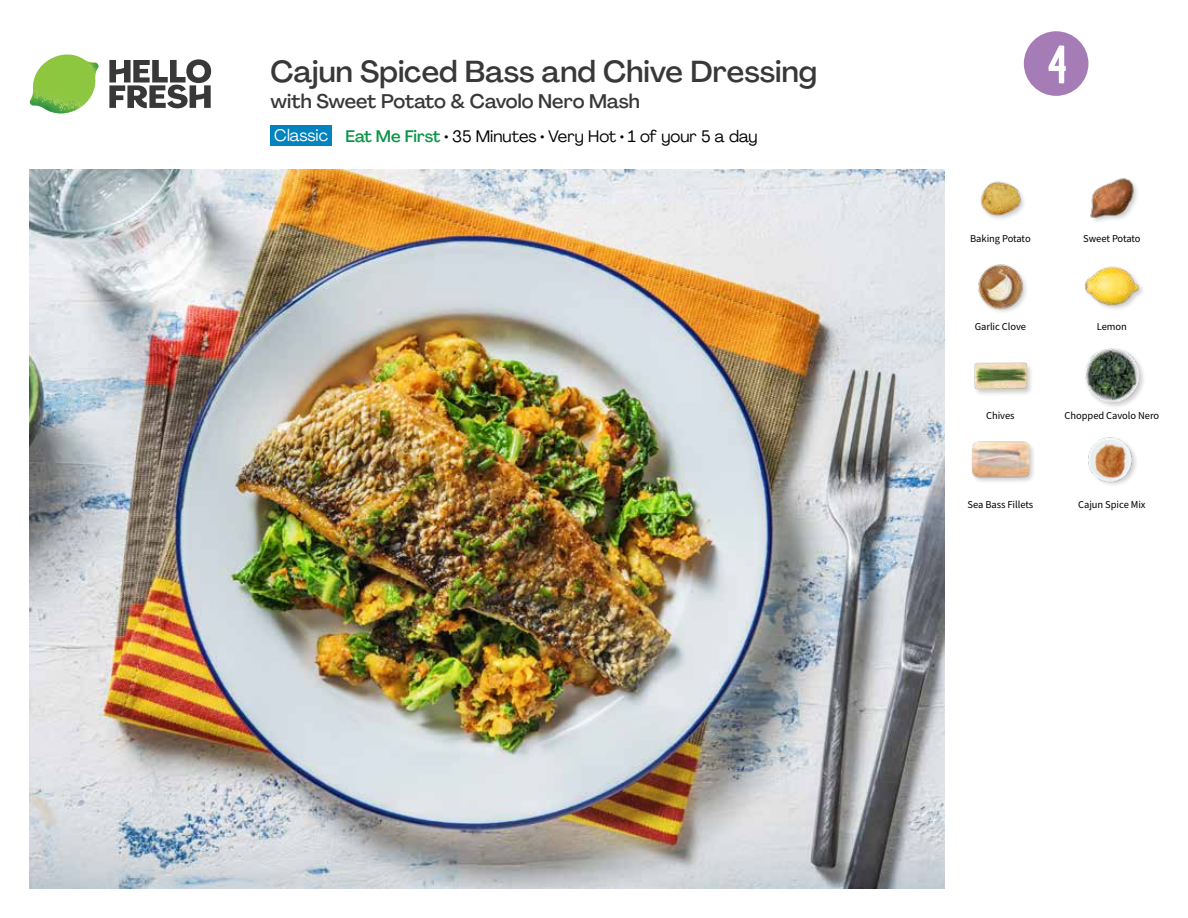
<style>
.page{position:relative;width:1188px;height:918px;background:#fff}
.page>*{position:absolute;margin:0;border:0;box-sizing:border-box;transform-origin:0 0}
.t1{font:54px "Kapra";color:#fff}
.t2{font:500 30px "Agrandir";color:#383839}
.t3{font:500 19.5px "Agrandir";color:#383839}
.t4{font:16.5px "Agrandir";color:#000}
.t5{font:16.5px "Agrandir";color:#fff}
.t6{font:10.5px "Source Sans Pro";letter-spacing:-.005em;color:#000}
.s1{font-weight:500;color:#0b9446}
</style>
<div class="page">
<svg style="left:109px;top:59px;width:102px;height:49px"></svg>
<img style="left:30px;top:55px;width:69px;height:59px">
<img style="left:30px;top:170px;width:915px;height:718px">
<div style="left:271px;top:126px;width:61px;height:20px;background:#0083be"></div>
<div style="left:973px;top:361px;width:61px;height:35px;background:#000;opacity:.2"></div>
<img style="left:973px;top:361px;width:55px;height:35px">
<img style="left:1088px;top:437px;width:48px;height:48px">
<div style="left:1084px;top:347px;width:62px;height:62px;background:#000;opacity:.2"></div>
<img style="left:1086px;top:348px;width:52px;height:53px">
<div style="left:971px;top:440px;width:65px;height:44px;background:#000;opacity:.2"></div>
<img style="left:972px;top:440px;width:57px;height:44px">
<img style="left:980px;top:181px;width:44px;height:38px">
<img style="left:978px;top:264px;width:48px;height:48px">
<img style="left:1084px;top:266px;width:57px;height:43px">
<img style="left:1090px;top:178px;width:47px;height:44px">
<svg style="left:1023px;top:31px;width:66px;height:65px"></svg>
<h2 class="t2" style="left:271px;top:53px;width:548px">Cajun Spiced Bass and Chive Dressing</h2>
<h3 class="t3" style="left:271px;top:89px;width:371px">with Sweet Potato &amp; Cavolo Nero Mash</h3>
<h3 class="t5" style="left:274px;top:125px;width:55px">Classic</h3>
<h3 class="t4" style="left:345px;top:126px;width:414px"><span class="s1">Eat Me First</span> • 35 Minutes • Very Hot • 1 of your 5 a day</h3>
<h1 class="t1" style="left:1048px;top:34px;width:21px">4</h1>
<p class="t6" style="left:970px;top:231px;width:62px">Baking Potato</p>
<p class="t6" style="left:1083px;top:231px;width:59px">Sweet Potato</p>
<p class="t6" style="left:975px;top:320px;width:53px">Garlic Clove</p>
<p class="t6" style="left:1097px;top:320px;width:32px">Lemon</p>
<p class="t6" style="left:986px;top:409px;width:30px">Chives</p>
<p class="t6" style="left:1065px;top:409px;width:96px">Chopped Cavolo Nero</p>
<p class="t6" style="left:968px;top:497px;width:67px">Sea Bass Fillets</p>
<p class="t6" style="left:1078px;top:497px;width:69px">Cajun Spice Mix</p>
</div>
